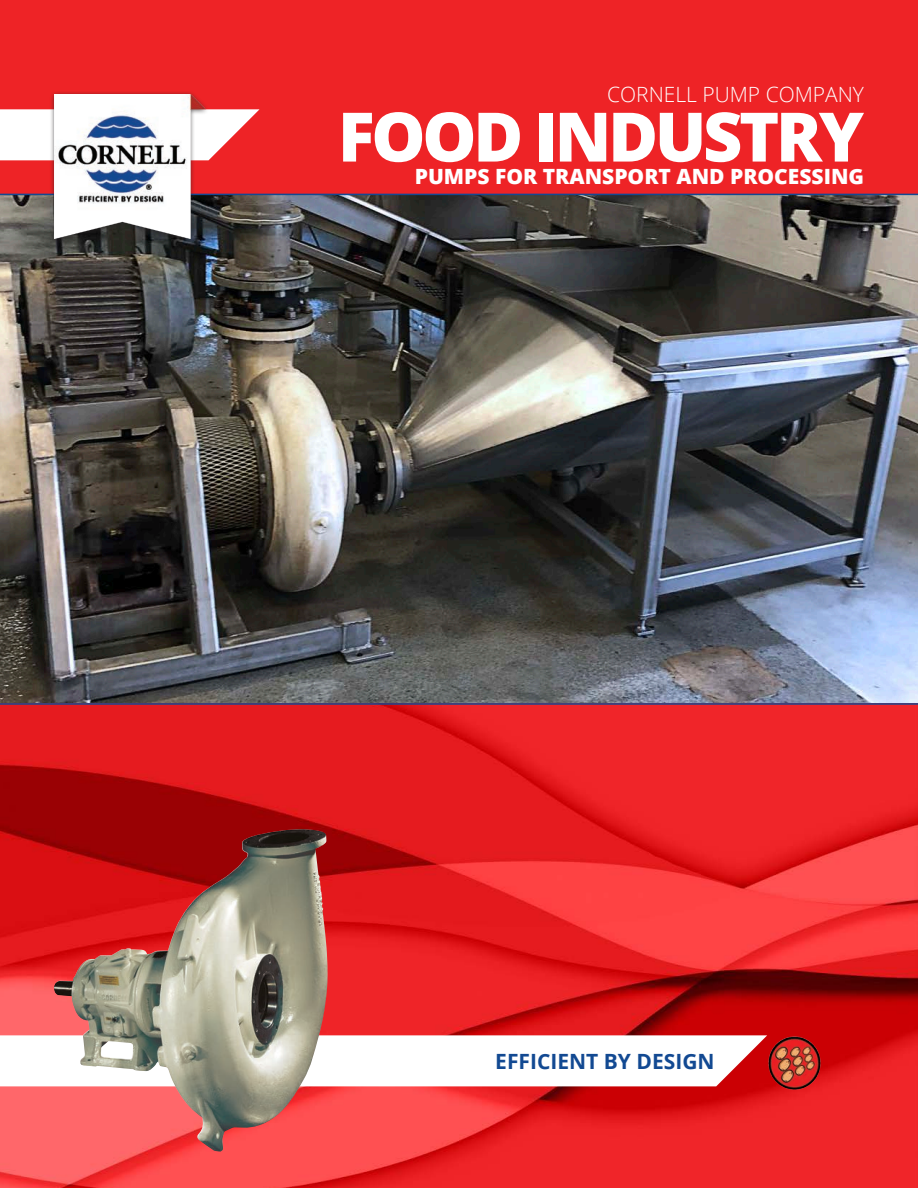
<style>
.page{position:relative;width:918px;height:1188px;background:#fff}
.page>*{position:absolute;margin:0;border:0;box-sizing:border-box;transform-origin:0 0}
._46pt_-_XBOLD_-_WHIT{font:800 68.25px "Open Sans";letter-spacing:-.05em;color:#fff}
._14pt_-_LIGHT___THIN{font:800 21px "Open Sans";color:#fff}
._14pt_-_BOLD_-_ALL_C{font:300 21px "Open Sans";color:#fff}
._14pt_-_BOLD_-_ALL_C-2{font:700 21px "Open Sans";color:#124992}
</style>
<div class="page">
<img style="left:0;top:195px;width:918px;height:508px">
<svg style="left:0;top:703px;width:918px;height:485px;background:#e32327"></svg>
<div style="left:0;top:0;width:918px;height:195px;background:#ee2326"></div>
<svg style="left:0;top:1035px;width:767px;height:51px"></svg>
<svg style="left:0;top:109px;width:260px;height:51px"></svg>
<div style="left:49px;top:91px;width:160px;height:154px;background:#231f20;opacity:.75"></div>
<img style="left:54px;top:94px;width:151px;height:145px">
<img style="left:767px;top:1035px;width:55px;height:55px">
<img style="left:54px;top:829px;width:274px;height:323px">
<p class="_14pt_-_BOLD_-_ALL_C" style="left:607px;top:80px;width:258px">CORNELL PUMP COMPANY</p>
<p class="_46pt_-_XBOLD_-_WHIT" style="left:338px;top:85px;width:528px">FOOD INDUSTRY</p>
<p class="_14pt_-_LIGHT___THIN" style="left:415px;top:160px;width:451px">PUMPS FOR TRANSPORT AND PROCESSING</p>
<p class="_14pt_-_BOLD_-_ALL_C-2" style="left:495px;top:1046px;width:221px">EFFICIENT BY DESIGN</p>
</div>
